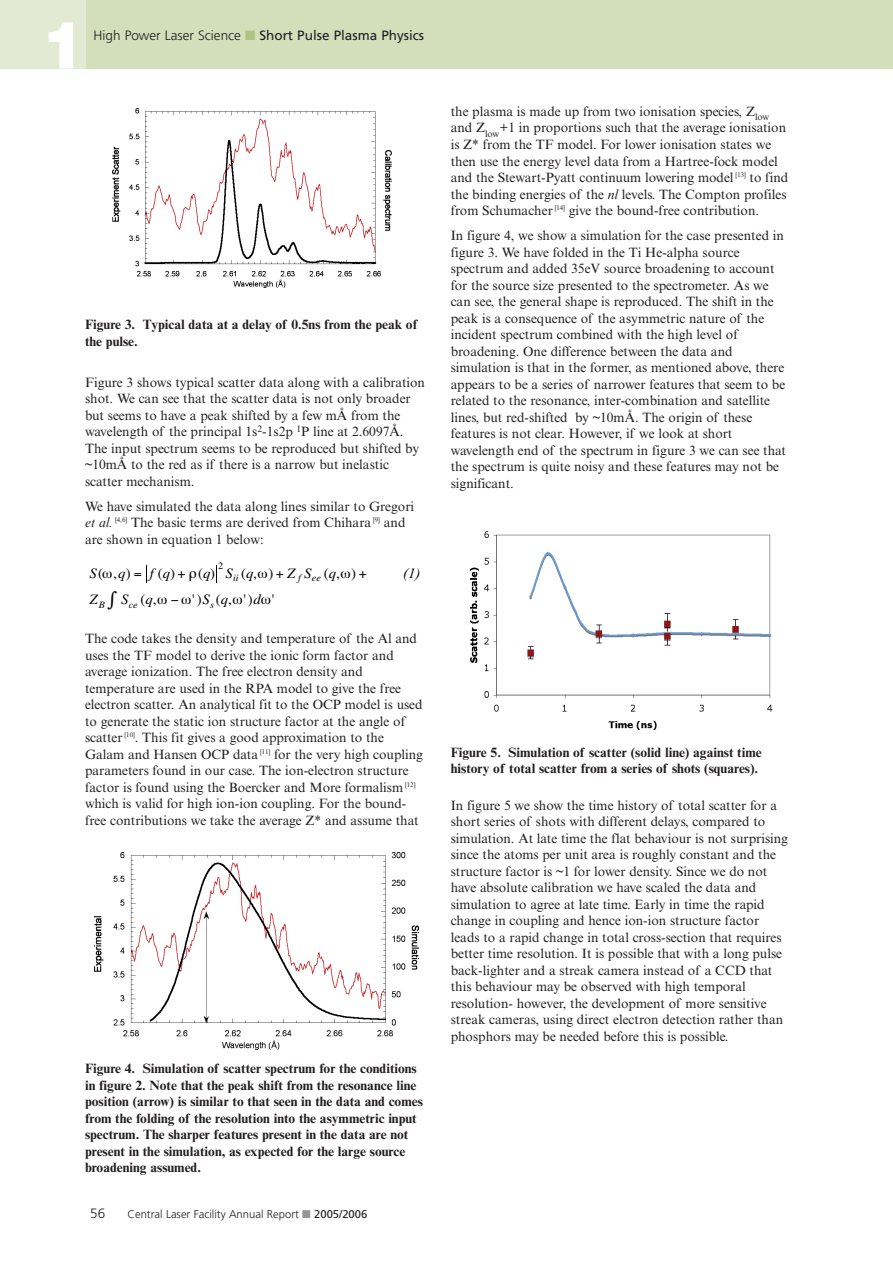
<style>
.page{position:relative;width:893px;height:1263px;background:#fff}
.page>*{position:absolute;margin:0;border:0;box-sizing:border-box;transform-origin:0 0}
.t1{font:900 66px "Helvetica Neue";color:#fff}
.t2{font:italic 14.4px "Times";color:#000}
.t3{font:14.4px "Times";color:#000}
.t4{font:italic 14.4px "Times New Roman";color:#000}
.t5{font:13.5px/16.5px "Times NRMT";color:#231f20}
.t6{font:700 13.5px/16.5px "Times NRMT";color:#231f20}
.t7{font:13.5px "Frutiger";color:#231f20}
.t8{font:300 13.5px "Frutiger";color:#231f20}
.t9{font:300 11.25px "Frutiger";color:#231f20}
.t10{font:9.75px "Times";color:#000}
.s1{font-weight:300}
.s2{color:#adc383}
.s3{font-style:italic}
.s4{font-style:normal}
.s5{color:#939598}
.s6{font-weight:400}
</style>
<div class="page">
<div style="left:85px;top:0;width:808px;height:68px;background:#d3debb"></div>
<div style="left:0;top:0;width:85px;height:68px;background:#e3ead4"></div>
<svg style="left:216px;top:565px;width:1px;height:18px"></svg>
<img style="left:112px;top:109px;width:280px;height:178px">
<img style="left:95px;top:852px;width:323px;height:198px">
<img style="left:470px;top:531px;width:303px;height:199px">
<svg style="left:146px;top:565px;width:1px;height:18px"></svg>
<h1 class="t1" style="left:41px;top:21px;width:46px">1</h1>
<p class="t7" style="left:94px;top:30px;width:332px"><span class="s1">High Power Laser Science</span> <span class="s2">■</span> Short Pulse Plasma Physics</p>
<p class="t6" style="left:85px;top:318px;width:334px">Figure 3. Typical data at a delay of 0.5ns from the peak of the pulse.</p>
<p class="t5" style="left:85px;top:375px;width:341px">Figure 3 shows typical scatter data along with a calibration shot. We can see that the scatter data is not only broader but seems to have a peak shifted by a few mÅ from the wavelength of the principal 1s<sup>2</sup>-1s2p <sup>1</sup>P line at 2.6097Å.<br>The input spectrum seems to be reproduced but shifted by ~10mÅ to the red as if there is a narrow but inelastic scatter mechanism.</p>
<p class="t5" style="left:85px;top:499px;width:331px">We have simulated the data along lines similar to Gregori <span class="s3">et al.</span> <sup>[4,6]</sup> The basic terms are derived from Chihara <sup>[9]</sup> and are shown in equation 1 below:</p>
<p class="t10" style="left:218px;top:557px;width:7px">2</p>
<p class="t2" style="left:225px;top:568px;width:132px">S<sub>ii</sub> <span class="s4">(</span>q <span class="s4">)</span> Z <sub>f</sub>S<sub>ee</sub> <span class="s4">(</span>q <span class="s4">)</span></p>
<p class="t4" style="left:403px;top:565px;width:20px">(1)</p>
<p class="t2" style="left:89px;top:594px;width:174px">Z<sub>B</sub> ∫S<sub>ce</sub> <span class="s4">(</span>q − <span class="s4">')</span>S<sub>s</sub><span class="s4">(</span>q <span class="s4">')</span>d</p>
<p class="t2" style="left:89px;top:568px;width:43px">S<span class="s4">(</span> q<span class="s4">)</span></p>
<p class="t2" style="left:150px;top:568px;width:27px">f<span class="s4">(</span>q<span class="s4">)</span></p>
<p class="t3" style="left:198px;top:559px;width:18px">(<span class="s3">q</span>)</p>
<p class="t5" style="left:85px;top:632px;width:339px">The code takes the density and temperature of the Al and uses the TF model to derive the ionic form factor and average ionization. The free electron density and temperature are used in the RPA model to give the free electron scatter. An analytical fit to the OCP model is used to generate the static ion structure factor at the angle of scatter <sup>[10]</sup>. This fit gives a good approximation to the Galam and Hansen OCP data <sup>[11]</sup> for the very high coupling parameters found in our case. The ion-electron structure factor is found using the Boercker and More formalism <sup>[12] </sup>which is valid for high ion-ion coupling. For the bound&shy;free contributions we take the average Z* and assume that</p>
<p class="t6" style="left:85px;top:1062px;width:339px">Figure 4. Simulation of scatter spectrum for the conditions in figure 2. Note that the peak shift from the resonance line position (arrow) is similar to that seen in the data and comes from the folding of the resolution into the asymmetric input spectrum. The sharper features present in the data are not present in the simulation, as expected for the large source broadening assumed.</p>
<p class="t8" style="left:90px;top:1208px;width:17px">56</p>
<p class="t9" style="left:128px;top:1210px;width:241px">Central Laser Facility Annual Report <span class="s5">■</span> <span class="s6">2005/2006</span></p>
<p class="t5" style="left:451px;top:105px;width:339px">the plasma is made up from two ionisation species, Z<sub>low </sub>and Z<sub>low</sub>+1 in proportions such that the average ionisation is Z* from the TF model. For lower ionisation states we then use the energy level data from a Hartree-fock model and the Stewart-Pyatt continuum lowering model <sup>[13]</sup> to find the binding energies of the <span class="s3">nl</span> levels. The Compton profiles from Schumacher <sup>[14]</sup> give the bound-free contribution.</p>
<p class="t5" style="left:451px;top:229px;width:337px">In figure 4, we show a simulation for the case presented in figure 3. We have folded in the Ti He-alpha source spectrum and added 35eV source broadening to account for the source size presented to the spectrometer. As we can see, the general shape is reproduced. The shift in the peak is a consequence of the asymmetric nature of the incident spectrum combined with the high level of broadening. One difference between the data and simulation is that in the former, as mentioned above, there appears to be a series of narrower features that seem to be related to the resonance, inter-combination and satellite lines, but red-shifted by ~10mÅ. The origin of these features is not clear. However, if we look at short wavelength end of the spectrum in figure 3 we can see that the spectrum is quite noisy and these features may not be significant.</p>
<p class="t6" style="left:451px;top:745px;width:312px">Figure 5. Simulation of scatter (solid line) against time history of total scatter from a series of shots (squares).</p>
<p class="t5" style="left:451px;top:798px;width:339px">In figure 5 we show the time history of total scatter for a short series of shots with different delays, compared to simulation. At late time the flat behaviour is not surprising since the atoms per unit area is roughly constant and the structure factor is ~1 for lower density. Since we do not have absolute calibration we have scaled the data and simulation to agree at late time. Early in time the rapid change in coupling and hence ion-ion structure factor leads to a rapid change in total cross-section that requires better time resolution. It is possible that with a long pulse back-lighter and a streak camera instead of a CCD that this behaviour may be observed with high temporal resolution- however, the development of more sensitive streak cameras, using direct electron detection rather than phosphors may be needed before this is possible.</p>
</div>
